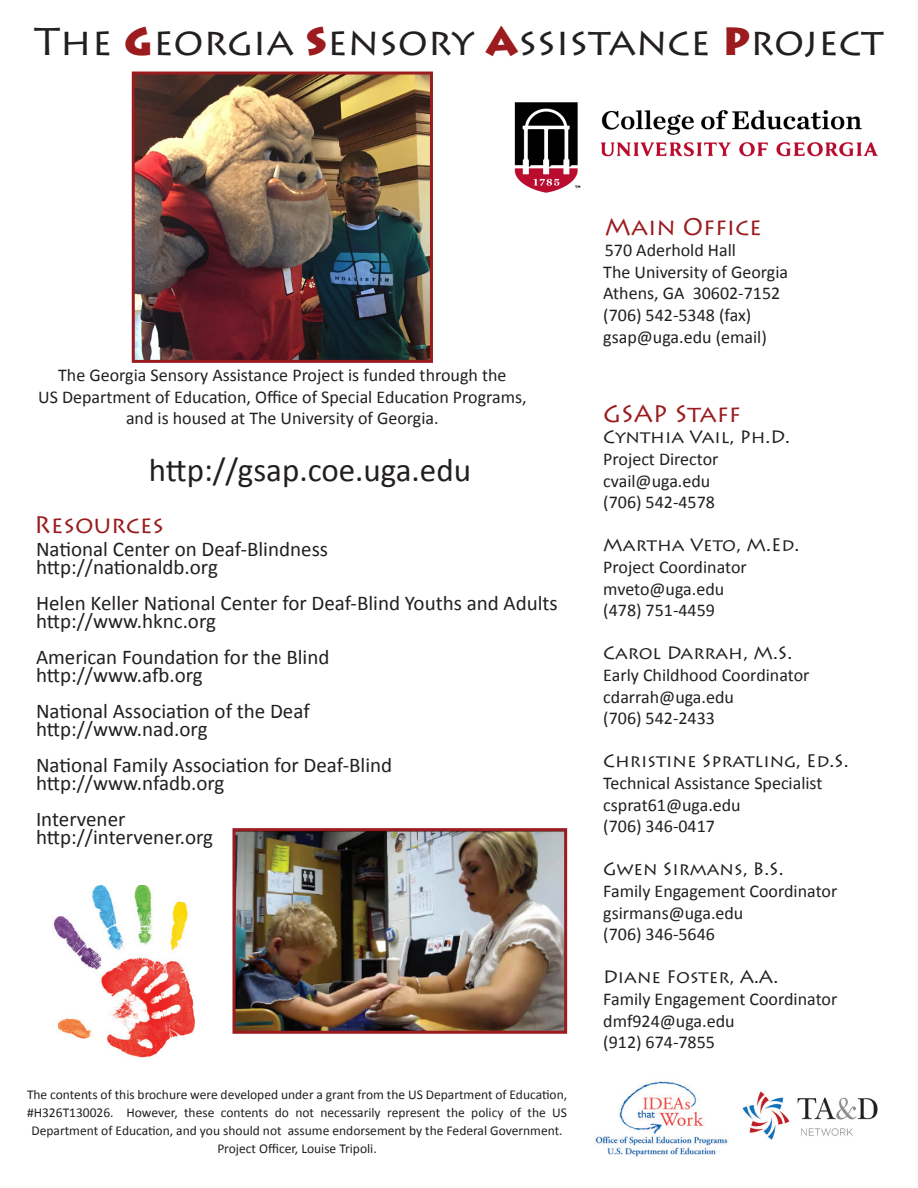
<style>
.page{position:relative;width:918px;height:1188px;background:#fff}
.page>*{position:absolute;margin:0;border:0;box-sizing:border-box;transform-origin:0 0}
.t1{font:39px "Lithos Pro";color:#231f20}
.t2{font:33px "Calibri";color:#231f20}
.t3{font:24px "Lithos Pro";color:#9b1b1e}
.t4{font:21px "Calibri";color:#231f20}
.t5{font:18px "Calibri";color:#231f20}
.t6{font:18px "Lithos Pro";color:#231f20}
.t7{font:13.5px/18px "Calibri";color:#231f20;text-align:center}
.s1{font-weight:900;color:#9b1b1e}
</style>
<div class="page">
<img style="left:742px;top:1091px;width:136px;height:49px">
<img style="left:595px;top:1081px;width:133px;height:76px">
<img style="left:136px;top:76px;width:293px;height:283px">
<div style="left:132px;top:72px;width:301px;height:291px;border:3px solid #9b1b1e"></div>
<img style="left:514px;top:102px;width:364px;height:91px">
<img style="left:53px;top:885px;width:143px;height:173px">
<img style="left:236px;top:832px;width:327px;height:198px">
<div style="left:232px;top:828px;width:335px;height:206px;border:3px solid #9b1b1e"></div>
<p class="t1" style="left:34px;top:19px;width:851px">The <span class="s1">G</span>eorgia <span class="s1">S</span>ensory <span class="s1">A</span>ssistance <span class="s1">P</span>roject</p>
<p class="t5" style="left:58px;top:364px;width:450px">The Georgia Sensory Assistance Project is funded through the</p>
<p class="t5" style="left:38px;top:385px;width:490px">US Department of Education, Office of Special Education Programs,</p>
<p class="t5" style="left:126px;top:407px;width:314px">and is housed at The University of Georgia.</p>
<p class="t2" style="left:149px;top:449px;width:324px">http://gsap.coe.uga.edu</p>
<p class="t3" style="left:34px;top:511px;width:131px">Resources</p>
<p class="t4" style="left:36px;top:536px;width:294px">National Center on Deaf-Blindness</p>
<p class="t4" style="left:36px;top:554px;width:183px">http://nationaldb.org</p>
<p class="t4" style="left:36px;top:590px;width:523px">Helen Keller National Center for Deaf-Blind Youths and Adults</p>
<p class="t4" style="left:36px;top:608px;width:181px">http://www.hknc.org</p>
<p class="t4" style="left:36px;top:644px;width:295px">American Foundation for the Blind</p>
<p class="t4" style="left:36px;top:662px;width:168px">http://www.afb.org</p>
<p class="t4" style="left:36px;top:698px;width:275px">National Association of the Deaf</p>
<p class="t4" style="left:36px;top:716px;width:173px">http://www.nad.org</p>
<p class="t4" style="left:36px;top:752px;width:358px">National Family Association for Deaf-Blind</p>
<p class="t4" style="left:36px;top:770px;width:190px">http://www.nfadb.org</p>
<p class="t4" style="left:36px;top:806px;width:91px">Intervener</p>
<p class="t4" style="left:36px;top:824px;width:179px">http://intervener.org</p>
<p class="t7" style="left:27px;top:1086px;width:542px">The contents of this brochure were developed under a grant from the US Department of Education, #H326T130026. However, these contents do not necessarily represent the policy of the US<br>Department of Education, and you should not assume endorsement by the Federal Government.</p>
<p class="t7" style="left:217px;top:1140px;width:161px">Project Officer, Louise Tripoli.</p>
<p class="t3" style="left:605px;top:213px;width:159px">Main Office</p>
<p class="t5" style="left:605px;top:239px;width:133px">570 Aderhold Hall</p>
<p class="t5" style="left:603px;top:260px;width:186px">The University of Georgia</p>
<p class="t5" style="left:603px;top:282px;width:179px">Athens, GA 30602-7152</p>
<p class="t5" style="left:603px;top:304px;width:150px">(706) 542-5348 (fax)</p>
<p class="t5" style="left:603px;top:325px;width:165px">gsap@uga.edu (email)</p>
<p class="t3" style="left:603px;top:400px;width:139px">GSAP Staff</p>
<p class="t6" style="left:603px;top:427px;width:188px">Cynthia Vail, Ph.D.</p>
<p class="t5" style="left:603px;top:448px;width:117px">Project Director</p>
<p class="t5" style="left:603px;top:469px;width:109px">cvail@uga.edu</p>
<p class="t5" style="left:603px;top:491px;width:113px">(706) 542-4578</p>
<p class="t6" style="left:603px;top:535px;width:197px">Martha Veto, M.Ed.</p>
<p class="t5" style="left:603px;top:556px;width:145px">Project Coordinator</p>
<p class="t5" style="left:603px;top:577px;width:122px">mveto@uga.edu</p>
<p class="t5" style="left:603px;top:599px;width:113px">(478) 751-4459</p>
<p class="t6" style="left:603px;top:643px;width:190px">Carol Darrah, M.S.</p>
<p class="t5" style="left:603px;top:664px;width:208px">Early Childhood Coordinator</p>
<p class="t5" style="left:603px;top:685px;width:132px">cdarrah@uga.edu</p>
<p class="t5" style="left:603px;top:707px;width:113px">(706) 542-2433</p>
<p class="t6" style="left:603px;top:751px;width:247px">Christine Spratling, Ed.S.</p>
<p class="t5" style="left:603px;top:772px;width:221px">Technical Assistance Specialist</p>
<p class="t5" style="left:603px;top:793px;width:139px">csprat61@uga.edu</p>
<p class="t5" style="left:603px;top:815px;width:113px">(706) 346-0417</p>
<p class="t6" style="left:603px;top:859px;width:182px">Gwen Sirmans, B.S.</p>
<p class="t5" style="left:603px;top:880px;width:236px">Family Engagement Coordinator</p>
<p class="t5" style="left:603px;top:901px;width:142px">gsirmans@uga.edu</p>
<p class="t5" style="left:603px;top:923px;width:113px">(706) 346-5646</p>
<p class="t6" style="left:603px;top:967px;width:176px">Diane Foster, A.A.</p>
<p class="t5" style="left:603px;top:988px;width:236px">Family Engagement Coordinator</p>
<p class="t5" style="left:603px;top:1009px;width:133px">dmf924@uga.edu</p>
<p class="t5" style="left:603px;top:1031px;width:113px">(912) 674-7855</p>
</div>
